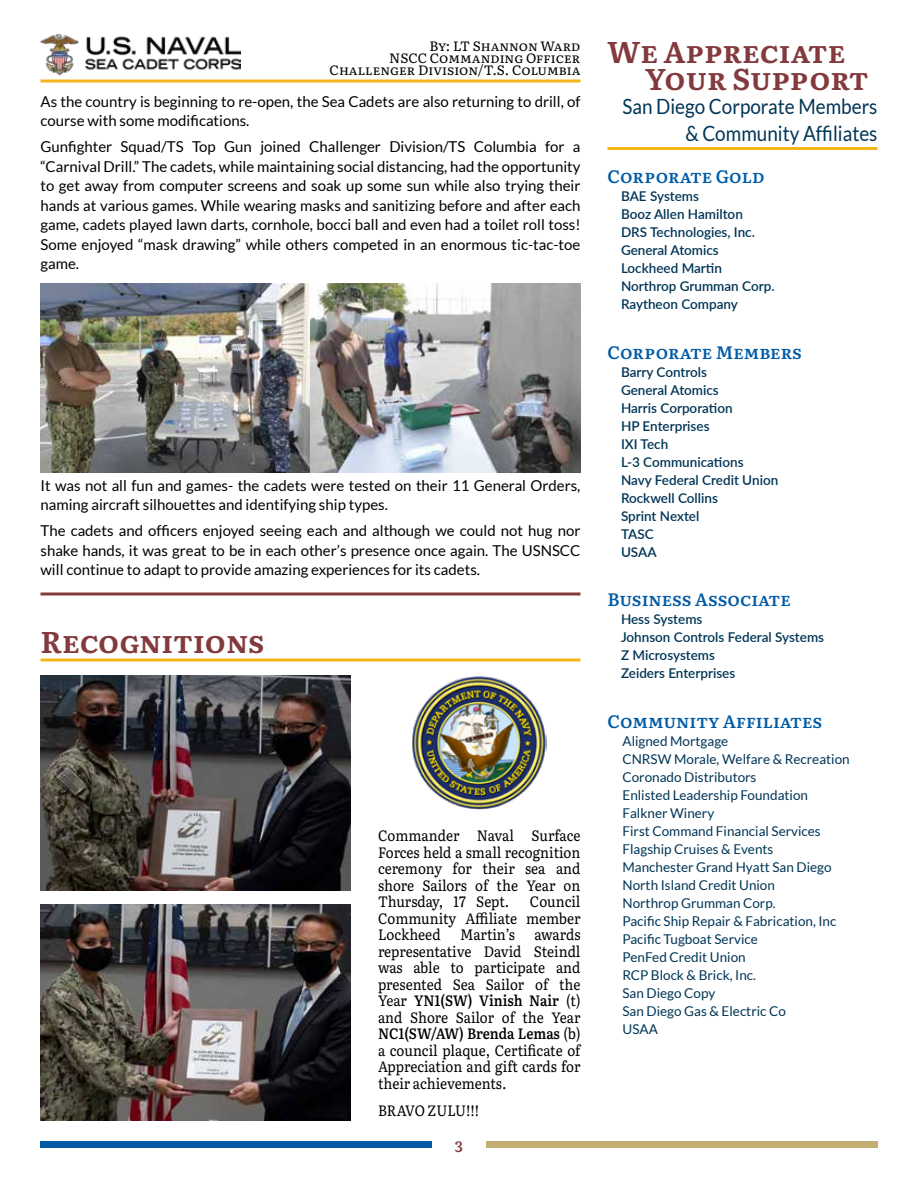
<style>
.page{position:relative;width:918px;height:1188px;background:#fff}
.page>*{position:absolute;margin:0;border:0;box-sizing:border-box;transform-origin:0 0}
.t1{font:700 30px/27px "Literata";color:#833a3d}
.t2{font:21px/27px "Lato";color:#003556;text-align:right;scale:.9 1}
.t3{font:600 18px "Literata";color:#005ba7}
.t4{font:15px/19.5px "Lato";color:#000}
.t5{font:15px/16.5px "Literata";color:#000;text-align:justify;scale:.9 1}
.t6{font:600 15px "Literata";color:#833a3d}
.t7{font:13.5px/18px "Lato";color:#003556}
.t8{font:600 13.5px/18px "Lato";color:#003556}
.t9{font:13.5px/12px "Literata";letter-spacing:-.005em;color:#000;text-align:right}
.s1{font-weight:600}
</style>
<div class="page">
<hr style="left:608px;top:147px;width:270px;height:3px;background:#f5b41a">
<img style="left:412px;top:676px;width:135px;height:134px">
<div style="left:40px;top:1141px;width:392px;height:7px;background:#005ba7"></div>
<div style="left:486px;top:1141px;width:392px;height:7px;background:#c4ae74"></div>
<hr style="left:40px;top:80px;width:540px;height:2px;background:#f5b41a">
<img style="left:41px;top:34px;width:200px;height:42px">
<img style="left:40px;top:284px;width:540px;height:188px">
<svg style="left:40px;top:592px;width:540px;height:4px;background:#a16b6d"></svg>
<svg style="left:40px;top:658px;width:540px;height:4px;background:#f7c653"></svg>
<img style="left:40px;top:904px;width:311px;height:216px">
<img style="left:40px;top:675px;width:311px;height:216px">
<p class="t9" style="left:330px;top:39px;width:252px">By: LT Shannon Ward<br>NSCC Commanding Officer<br>Challenger Division/T.S. Columbia</p>
<p class="t4" style="left:40px;top:91px;width:542px">As the country is beginning to re-open, the Sea Cadets are also returning to drill, of course with some modifications.</p>
<p class="t4" style="left:40px;top:137px;width:542px;text-align:justify">Gunfighter Squad/TS Top Gun joined Challenger Division/TS Columbia for a “Carnival Drill.” The cadets, while maintaining social distancing, had the opportunity to get away from computer screens and soak up some sun while also trying their hands at various games. While wearing masks and sanitizing before and after each game, cadets played lawn darts, cornhole, bocci ball and even had a toilet roll toss!<br>Some enjoyed “mask drawing” while others competed in an enormous tic-tac-toe game.</p>
<p class="t4" style="left:40px;top:475px;width:542px">It was not all fun and games- the cadets were tested on their 11 General Orders, naming aircraft silhouettes and identifying ship types.</p>
<p class="t4" style="left:40px;top:521px;width:542px;text-align:justify">The cadets and officers enjoyed seeing each and although we could not hug nor shake hands, it was great to be in each other’s presence once again. The USNSCC will continue to adapt to provide amazing experiences for its cadets.</p>
<h1 class="t1" style="left:40px;top:627px;width:225px">Recognitions</h1>
<p class="t5" style="left:378px;top:826px;width:227px">Commander Naval Surface Forces held a small recognition ceremony for their sea and shore Sailors of the Year on Thursday, 17 Sept.</p>
<p class="t5" style="left:378px;top:892px;width:227px;text-indent:152px">Council Community Affiliate member Lockheed</p>
<p class="t5" style="left:378px;top:925px;width:227px;text-indent:156px">awards representative David Steindl was able to participate and presented Sea Sailor of the Year <span class="s1">YN1(SW) Vinish Nair</span> (t) and Shore Sailor of the Year <span class="s1">NC1(SW/AW) Brenda Lemas</span> (b) a council plaque, Certificate of Appreciation and gift cards for their achievements.</p>
<p class="t5" style="left:378px;top:1101px;width:114px">BRAVO ZULU!!!</p>
<p class="t5" style="left:460px;top:925px;width:62px">Martin’s</p>
<p class="t6" style="left:455px;top:1135px;width:10px">3</p>
<h1 class="t1" style="left:645px;top:36px;width:225px;text-indent:-38px">We Appreciate<br>Your Support</h1>
<h2 class="t2" style="left:622px;top:93px;width:285px">San Diego Corporate Members &amp; Community Affiliates</h2>
<p class="t3" style="left:608px;top:163px;width:159px">Corporate Gold</p>
<p class="t8" style="left:621px;top:187px;width:155px">BAE Systems<br>Booz Allen Hamilton<br>DRS Technologies, Inc.<br>General Atomics<br>Lockheed Martin<br>Northrop Grumman Corp.<br>Raytheon Company</p>
<p class="t3" style="left:608px;top:338px;width:196px">Corporate Members</p>
<p class="t8" style="left:621px;top:362px;width:159px">Barry Controls<br>General Atomics<br>Harris Corporation<br>HP Enterprises<br>IXI Tech<br>L-3 Communications<br>Navy Federal Credit Union<br>Rockwell Collins<br>Sprint Nextel<br>TASC<br>USAA</p>
<p class="t3" style="left:608px;top:586px;width:185px">Business Associate</p>
<p class="t8" style="left:621px;top:610px;width:205px">Hess Systems<br>Johnson Controls Federal Systems<br>Z Microsystems<br>Zeiders Enterprises</p>
<p class="t3" style="left:608px;top:707px;width:216px">Community Affiliates</p>
<p class="t7" style="left:622px;top:732px;width:229px">Aligned Mortgage<br>CNRSW Morale, Welfare &amp; Recreation<br>Coronado Distributors<br>Enlisted Leadership Foundation<br>Falkner Winery<br>First Command Financial Services<br>Flagship Cruises &amp; Events<br>Manchester Grand Hyatt San Diego<br>North Island Credit Union<br>Northrop Grumman Corp.<br>Pacific Ship Repair &amp; Fabrication, Inc<br>Pacific Tugboat Service<br>PenFed Credit Union<br>RCP Block &amp; Brick, Inc.<br>San Diego Copy<br>San Diego Gas &amp; Electric Co<br>USAA</p>
</div>
